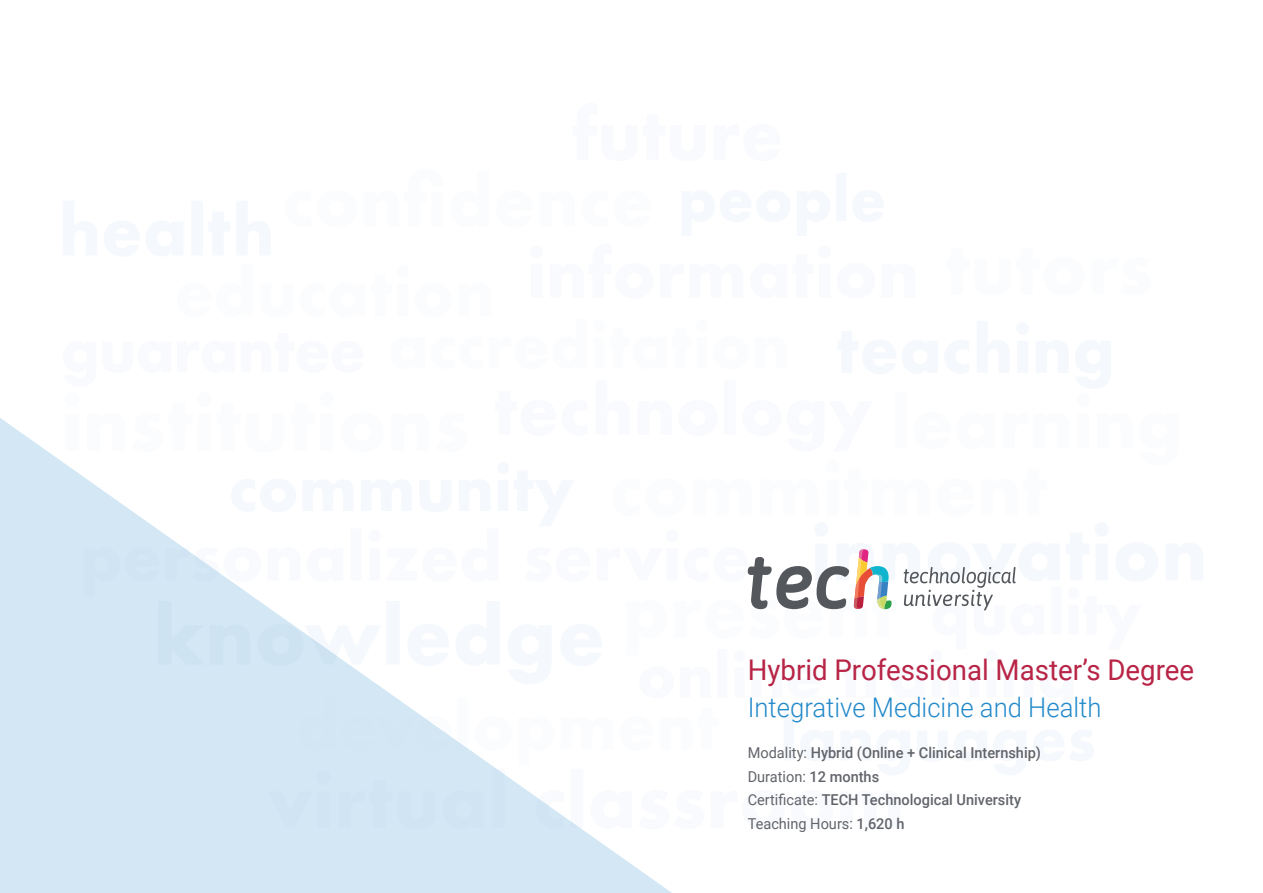
<style>
.page{position:relative;width:1263px;height:893px;background:#fff}
.page>*{position:absolute;margin:0;border:0;box-sizing:border-box;transform-origin:0 0}
.t1{font:28.5px "Roboto";color:#b82446}
.t2{font:300 27px "Roboto";color:#2289ca;scale:.95 1}
.t3{font:500 15px/23.7px "Roboto";color:#61646a}
.s1{font-weight:400}
</style>
<div class="page">
<div style="left:0;top:418px;width:672px;height:475px;background:#d3e7f4"></div>
<svg style="left:63px;top:418px;width:953px;height:411px"></svg>
<h1 class="t1" style="left:748px;top:650px;width:448px">Hybrid Professional Master’s Degree</h1>
<h2 class="t2" style="left:748px;top:689px;width:374px">Integrative Medicine and Health</h2>
<p class="t3" style="left:748px;top:740px;width:295px"><span class="s1">Modality:</span> Hybrid (Online + Clinical Internship)<br><span class="s1">Duration:</span> 12 months<br><span class="s1">Certificate:</span> TECH Technological University <span class="s1">Teaching Hours:</span> 1,620 h</p>
</div>
